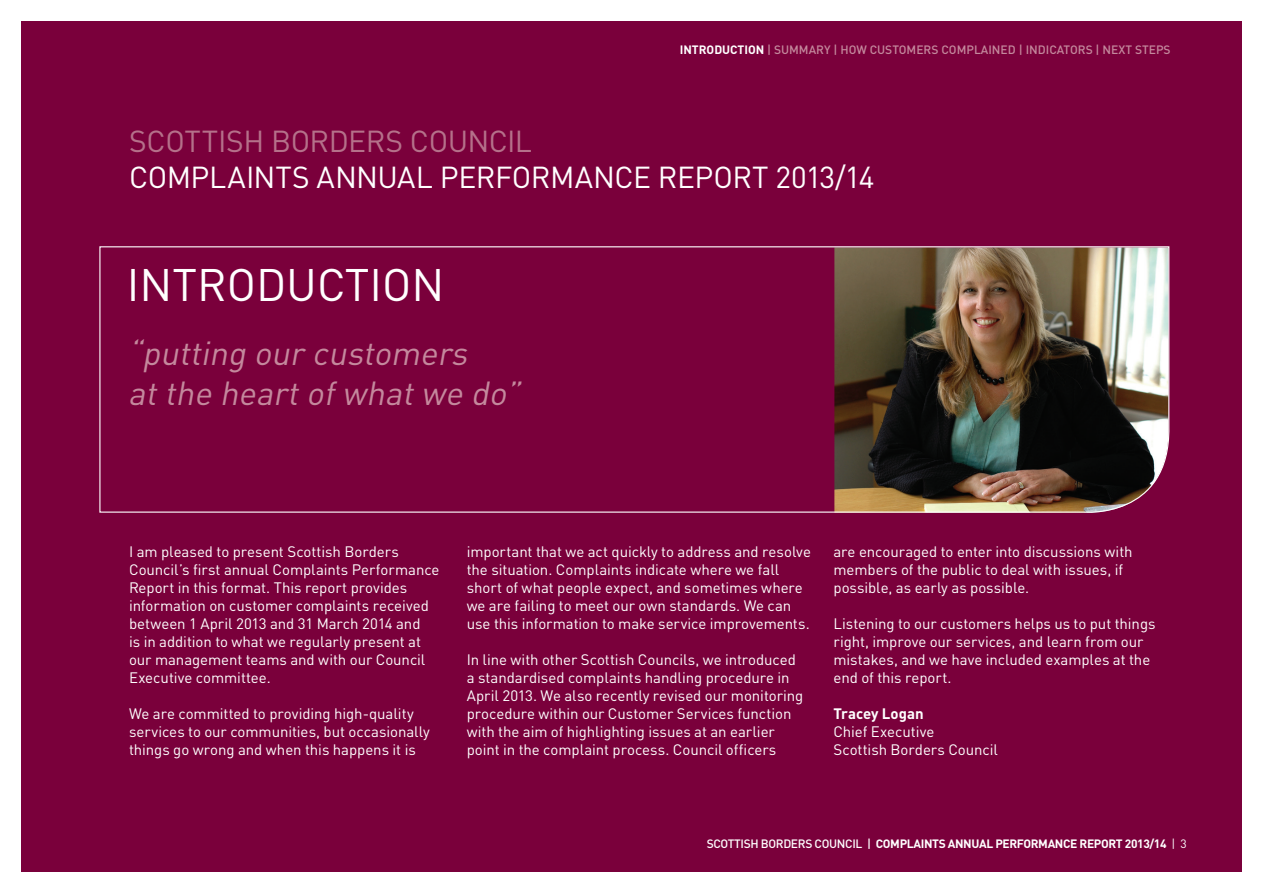
<style>
.page{position:relative;width:1263px;height:893px;background:#fff}
.page>*{position:absolute;margin:0;border:0;box-sizing:border-box;transform-origin:0 0}
.t1{font:45px "DIN";color:#fff}
.t2{font:italic 33px/39.6px "DIN";color:#c4899d}
.t3{font:30px "DIN";letter-spacing:-.015em;color:#fff}
.t4{font:30px "DIN";letter-spacing:-.015em;color:#b5718a}
.t5{font:15px/18px "DIN";letter-spacing:-.005em;color:#fff}
.t6{font:700 15px "DIN";color:#fff}
.t7{font:700 12px "DIN";letter-spacing:-.03em;color:#fff}
.t8{font:500 12px "DIN";color:#c4899d}
.s1{font-weight:700;color:#fff}
.s2{font-weight:500}
.s3{font-weight:400}
</style>
<div class="page">
<div style="left:21px;top:21px;width:1221px;height:851px;background:#7a003b"></div>
<svg style="left:99px;top:246px;width:1071px;height:267px"></svg>
<p class="t8" style="left:680px;top:42px;width:492px"><span class="s1">INTRODUCTION</span> | SUMMARY | HOW CUSTOMERS COMPLAINED | INDICATORS | NEXT STEPS</p>
<h3 class="t4" style="left:129px;top:122px;width:405px">SCOTTISH BORDERS COUNCIL</h3>
<h3 class="t3" style="left:129px;top:158px;width:747px">COMPLAINTS ANNUAL PERFORMANCE REPORT 2013/14</h3>
<h1 class="t1" style="left:127px;top:256px;width:319px">INTRODUCTION</h1>
<h2 class="t2" style="left:128px;top:333px;width:401px">“putting our customers atthe heartofwhatwe do”</h2>
<p class="t5" style="left:129px;top:542px;width:312px">I am pleased to present Scottish Borders Council’s first annual Complaints Performance Report in this format. This report provides information on customer complaints received between 1 April 2013 and 31 March 2014 and<br>is in addition to what we regularly present at our management teams and with our Council Executive committee.</p>
<p class="t5" style="left:129px;top:704px;width:302px">We are committed to providing high-quality services to our communities, but occasionally things go wrong and when this happens it is</p>
<p class="t5" style="left:467px;top:542px;width:346px">important that we act quickly to address and resolve the situation. Complaints indicate where we fall short of what people expect, and sometimes where we are failing to meet our own standards. We can use this information to make service improvements.</p>
<p class="t5" style="left:467px;top:650px;width:338px">In line with other Scottish Councils, we introduced a standardised complaints handling procedure in April 2013. We also recently revised our monitoring procedure within our Customer Services function with the aim of highlighting issues at an earlier point in the complaint process. Council officers</p>
<p class="t5" style="left:833px;top:542px;width:301px">are encouraged to enter into discussions with members of the public to deal with issues, if possible, as early as possible.</p>
<p class="t5" style="left:833px;top:614px;width:324px">Listening to our customers helps us to put things right, improve our services, and learn from our mistakes, and we have included examples at the end of this report.</p>
<p class="t6" style="left:833px;top:703px;width:92px">Tracey Logan</p>
<p class="t5" style="left:833px;top:722px;width:166px">Chief Executive<br>Scottish Borders Council</p>
<p class="t7" style="left:707px;top:836px;width:481px"><span class="s2">SCOTTISH BORDERS COUNCIL |</span> COMPLAINTS ANNUAL PERFORMANCE REPORT 2013/14 <span class="s3">| 3</span></p>
</div>
